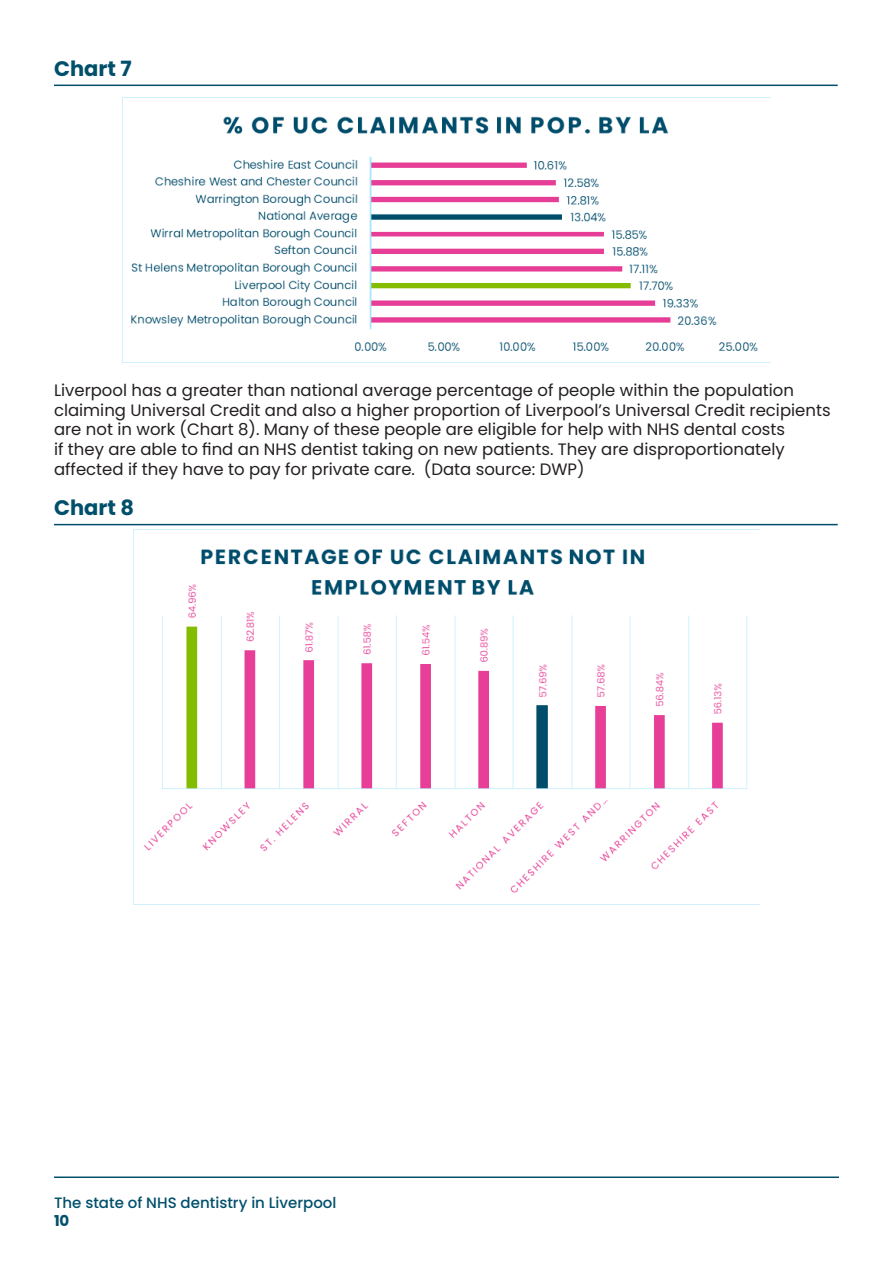
<style>
.page{position:relative;width:893px;height:1263px;background:#fff}
.page>*{position:absolute;margin:0;border:0;box-sizing:border-box;transform-origin:0 0}
.Chart_table_heading{font:700 21px "Poppins";color:#004f6b}
.Body{font:16.5px/19.8px "Poppins";color:#231f20}
.t1{font:500 15px "Poppins";color:#004f6b}
.t2{font:700 15px "Poppins";color:#004f6b}
</style>
<div class="page">
<hr style="left:54px;top:1176px;width:785px;height:2px;background:#004f6b">
<img style="left:123px;top:97px;width:648px;height:255px">
<hr style="left:54px;top:85px;width:784px;height:1px;background:#004f6b">
<hr style="left:54px;top:524px;width:784px;height:1px;background:#004f6b">
<img style="left:143px;top:549px;width:605px;height:344px">
<p class="Chart_table_heading" style="left:54px;top:57px;width:79px">Chart 7</p>
<p class="Body" style="left:54px;top:380px;width:778px">Liverpool has a greater than national average percentage of people within the population claiming Universal Credit and also a higher proportion of Liverpool’s Universal Credit recipients are not in work (Chart 8). Many of these people are eligible for help with NHS dental costs<br>if they are able to find an NHS dentist taking on new patients. They are disproportionately affected if they have to pay for private care. (Data source: DWP)</p>
<p class="Chart_table_heading" style="left:54px;top:496px;width:81px">Chart 8</p>
<p class="t1" style="left:54px;top:1194px;width:284px">The state of NHS dentistry in Liverpool</p>
<p class="t2" style="left:54px;top:1212px;width:17px">10</p>
</div>
